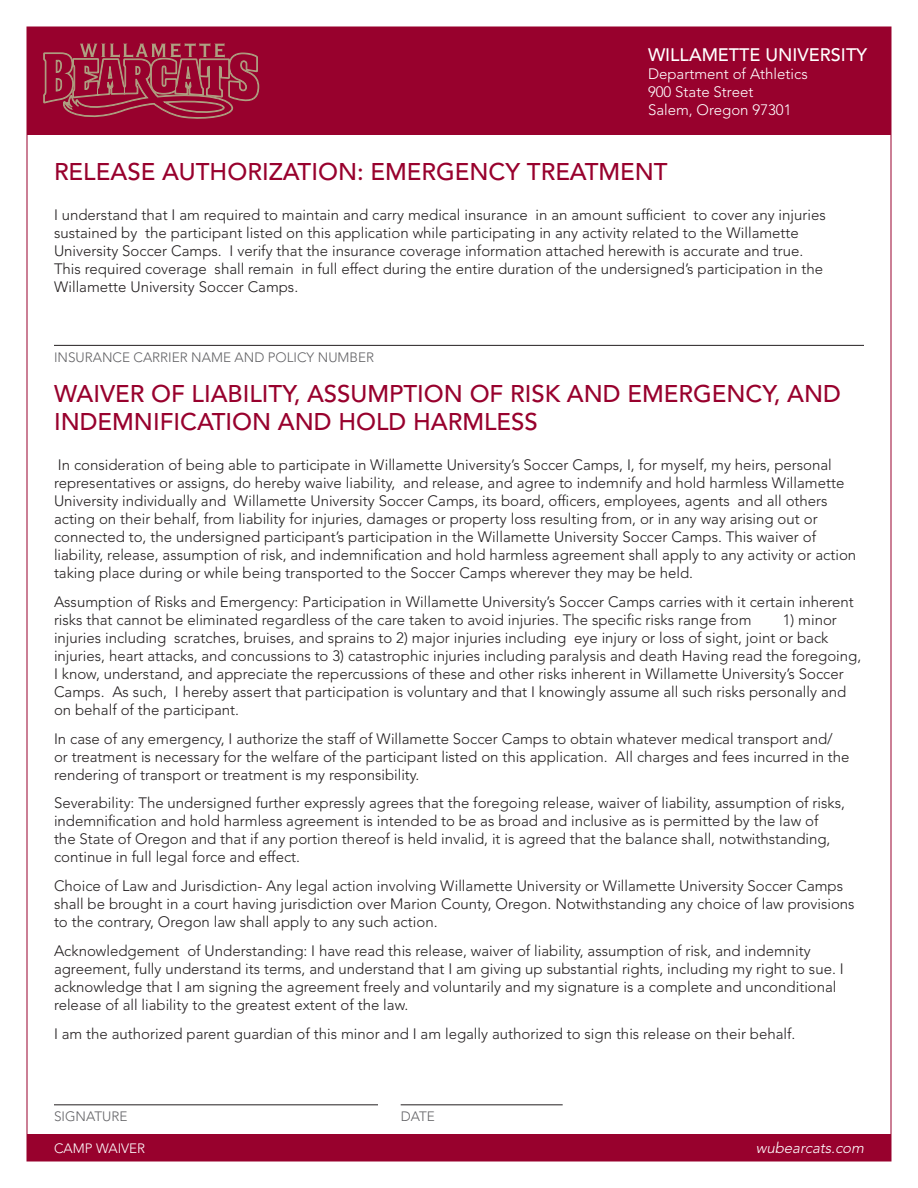
<style>
.page{position:relative;width:918px;height:1188px;background:#fff}
.page>*{position:absolute;margin:0;border:0;box-sizing:border-box;transform-origin:0 0}
.t1{font:500 24px/28.8px "Avenir LT Std";color:#98012d}
.t2{font:500 18px "Avenir LT Std";color:#fff}
.t3{font:300 15px/18px "Avenir LT Std";color:#231f20}
.t4{font:300 15px/18px "Avenir LT Std";color:#fff}
.t5{font:italic 300 15px "Avenir LT Std";color:#fff}
.Signature_Line{font:300 13.5px "Avenir LT Std";color:#636366}
.Footer_Title{font:300 13.5px "Avenir LT Std";color:#fff}
</style>
<div class="page">
<div style="left:27px;top:27px;width:864px;height:108px;background:#98012d"></div>
<svg style="left:43px;top:43px;width:216px;height:76px"></svg>
<div style="left:27px;top:1134px;width:864px;height:27px;background:#98012d"></div>
<hr style="left:54px;top:345px;width:810px;height:1px;background:#231f20">
<hr style="left:54px;top:1104px;width:324px;height:1px;background:#231f20">
<hr style="left:401px;top:1104px;width:162px;height:1px;background:#231f20">
<p class="t2" style="left:648px;top:44px;width:221px">WILLAMETTE UNIVERSITY</p>
<p class="t4" style="left:648px;top:65px;width:161px">Department of Athletics<br>900 State Street<br>Salem, Oregon 97301</p>
<h2 class="t1" style="left:54px;top:158px;width:615px">RELEASE AUTHORIZATION: EMERGENCY TREATMENT</h2>
<p class="t3" style="left:54px;top:206px;width:773px">I understand that I am required to maintain and carry medical insurance in an amount sufficient to cover any injuries sustained by the participant listed on this application while participating in any activity related to the Willamette University Soccer Camps. I verify that the insurance coverage information attached herewith is accurate and true.<br>This required coverage shall remain in full effect during the entire duration of the undersigned’s participation in the Willamette University Soccer Camps.</p>
<p class="Signature_Line" style="left:54px;top:349px;width:322px">INSURANCE CARRIER NAME AND POLICY NUMBER</p>
<h2 class="t1" style="left:54px;top:379px;width:789px">WAIVER OF LIABILITY, ASSUMPTION OF RISK AND EMERGENCY, AND<br>INDEMNIFICATION AND HOLD HARMLESS</h2>
<p class="t3" style="left:54px;top:456px;width:804px">In consideration of being able to participate in Willamette University’s Soccer Camps, I, for myself, my heirs, personal representatives or assigns, do hereby waive liability, and release, and agree to indemnify and hold harmless Willamette University individually and Willamette University Soccer Camps, its board, officers, employees, agents and all others acting on their behalf, from liability for injuries, damages or property loss resulting from, or in any way arising out or connected to, the undersigned participant’s participation in the Willamette University Soccer Camps. This waiver of liability, release, assumption of risk, and indemnification and hold harmless agreement shall apply to any activity or action taking place during or while being transported to the Soccer Camps wherever they may be held.</p>
<p class="t3" style="left:54px;top:593px;width:801px">Assumption of Risks and Emergency: Participation in Willamette University’s Soccer Camps carries with it certain inherent risks that cannot be eliminated regardless of the care taken to avoid injuries. The specific risks range from</p>
<p class="t3" style="left:54px;top:611px;width:809px;text-indent:729px">1) minor injuries including scratches, bruises, and sprains to 2) major injuries including eye injury or loss of sight, joint or back injuries, heart attacks, and concussions to 3) catastrophic injuries including paralysis and death Having read the foregoing, I know, understand, and appreciate the repercussions of these and other risks inherent in Willamette University’s Soccer Camps. As such, I hereby assert that participation is voluntary and that I knowingly assume all such risks personally and on behalf of the participant.</p>
<p class="t3" style="left:54px;top:729px;width:797px">In case of any emergency, I authorize the staff of Willamette Soccer Camps to obtain whatever medical transport and/ or treatment is necessary for the welfare of the participant listed on this application. All charges and fees incurred in the rendering of transport or treatment is my responsibility.</p>
<p class="t3" style="left:54px;top:794px;width:793px">Severability: The undersigned further expressly agrees that the foregoing release, waiver of liability, assumption of risks, indemnification and hold harmless agreement is intended to be as broad and inclusive as is permitted by the law of<br>the State of Oregon and that if any portion thereof is held invalid, it is agreed that the balance shall, notwithstanding, continue in full legal force and effect.</p>
<p class="t3" style="left:54px;top:877px;width:802px">Choice of Law and Jurisdiction- Any legal action involving Willamette University or Willamette University Soccer Camps shall be brought in a court having jurisdiction over Marion County, Oregon. Notwithstanding any choice of law provisions to the contrary, Oregon law shall apply to any such action.</p>
<p class="t3" style="left:54px;top:942px;width:791px">Acknowledgement of Understanding: I have read this release, waiver of liability, assumption of risk, and indemnity agreement, fully understand its terms, and understand that I am giving up substantial rights, including my right to sue. I acknowledge that I am signing the agreement freely and voluntarily and my signature is a complete and unconditional release of all liability to the greatest extent of the law.</p>
<p class="t3" style="left:54px;top:1025px;width:743px">I am the authorized parent guardian of this minor and I am legally authorized to sign this release on their behalf.</p>
<p class="Signature_Line" style="left:54px;top:1109px;width:75px">SIGNATURE</p>
<p class="Signature_Line" style="left:401px;top:1109px;width:36px">DATE</p>
<p class="Footer_Title" style="left:54px;top:1140px;width:93px">CAMP WAIVER</p>
<p class="t5" style="left:756px;top:1139px;width:113px">wubearcats.com</p>
</div>
